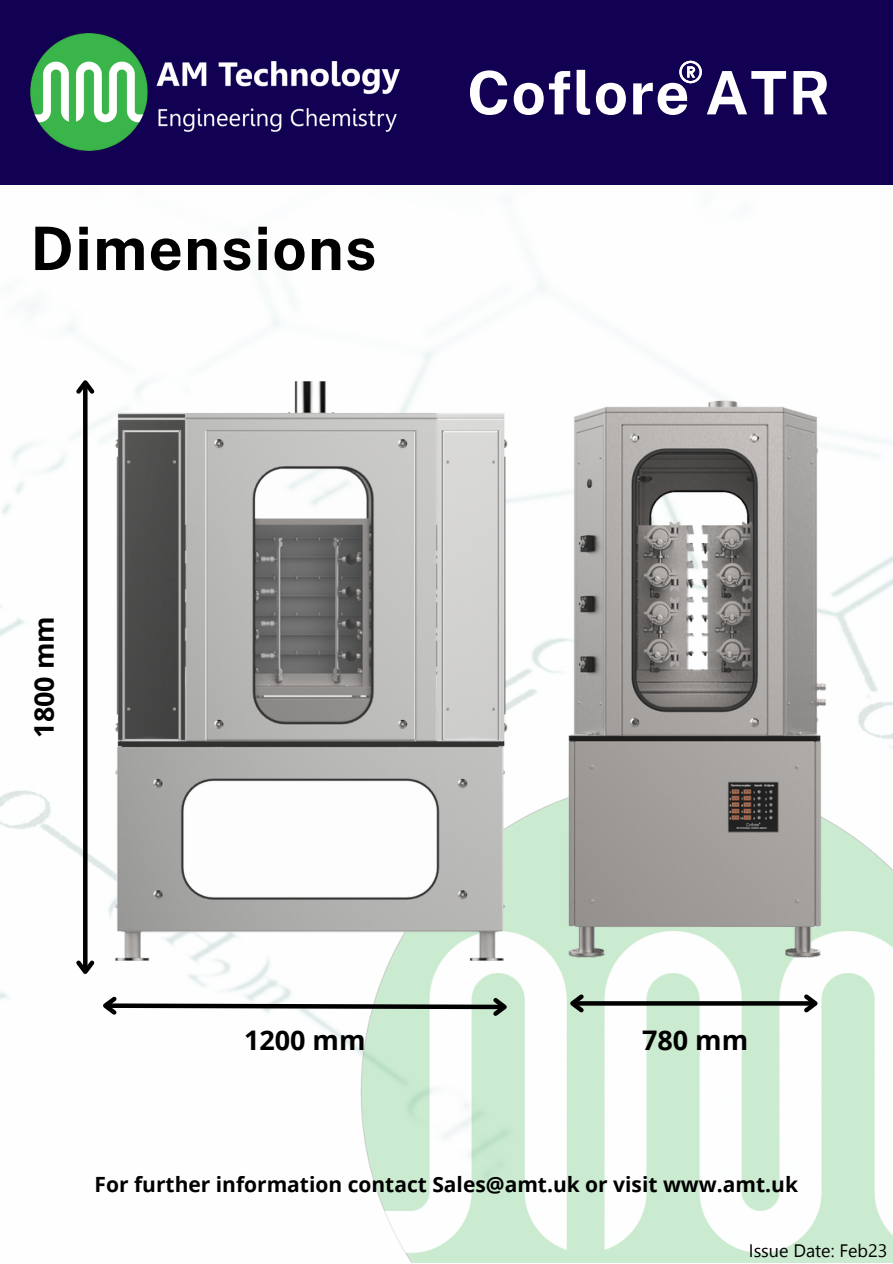
<style>
.page{position:relative;width:893px;height:1264px;background:#fff}
.page>*{position:absolute;margin:0;border:0;box-sizing:border-box;transform-origin:0 0}
.t1{font:700 60px "Public Sans";letter-spacing:.025em;color:#fff}
.t2{font:700 60px "Public Sans";letter-spacing:.025em;color:#000}
.t3{font:700 27px "Open Sans";color:#000}
.t4{font:700 21px "Open Sans";color:#000}
.t5{font:18px "Leelawadee UI";color:#000}
</style>
<div class="page">
<div style="left:0;top:0;width:892px;height:185px;background:#120052"></div>
<img style="left:30px;top:34px;width:369px;height:117px">
<img style="left:350px;top:844px;width:542px;height:418px">
<svg style="left:679px;top:61px;width:22px;height:22px"></svg>
<img style="left:56px;top:363px;width:489px;height:615px">
<img style="left:545px;top:383px;width:319px;height:641px">
<svg style="left:103px;top:992px;width:409px;height:28px"></svg>
<svg style="left:587px;top:1001px;width:213px;height:4px"></svg>
<svg style="left:565px;top:990px;width:22px;height:26px"></svg>
<svg style="left:800px;top:990px;width:22px;height:26px"></svg>
<hr style="left:83px;top:382px;width:4px;height:589px;background:#000">
<svg style="left:72px;top:375px;width:26px;height:23px"></svg>
<svg style="left:72px;top:956px;width:26px;height:22px"></svg>
<h1 class="t2" style="left:30px;top:213px;width:347px">Dimensions</h1>
<h1 class="t1" style="left:467px;top:57px;width:365px">Coflore ATR</h1>
<p class="t3" style="left:25px;top:737px;width:123px;rotate:-90deg">1800 mm</p>
<p class="t3" style="left:244px;top:1021px;width:123px">1200 mm</p>
<p class="t3" style="left:642px;top:1021px;width:108px">780 mm</p>
<p class="t4" style="left:95px;top:1169px;width:704px">For further information contact Sales@amt.uk or visit www.amt.uk</p>
<p class="t5" style="left:748px;top:1237px;width:140px">Issue Date: Feb23</p>
</div>
